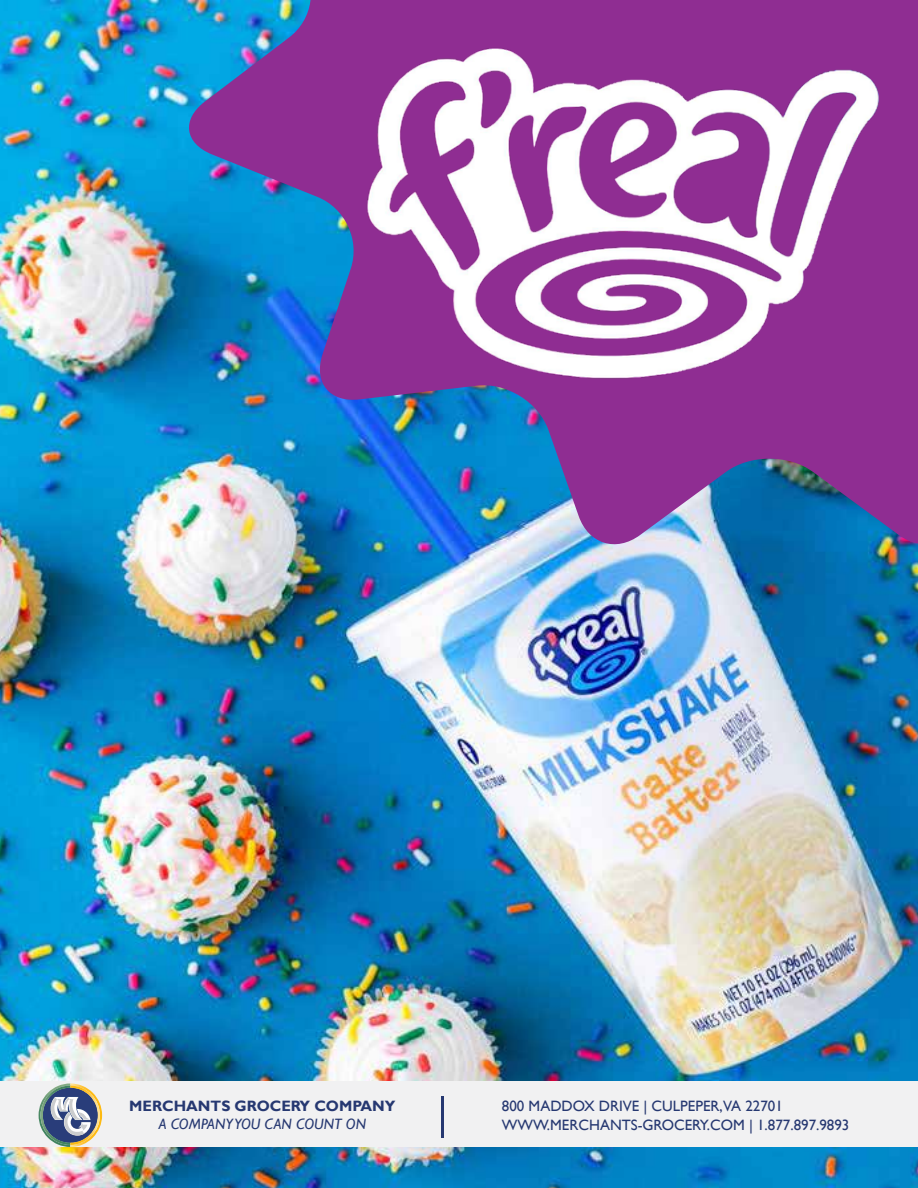
<style>
.page{position:relative;width:918px;height:1188px;background:#fff}
.page>*{position:absolute;margin:0;border:0;box-sizing:border-box;transform-origin:0 0}
.t1{font:15px/19.5px "Gill Sans";color:#263871}
.t2{font:700 15px "Gill Sans";color:#263871}
.t3{font:italic 15px "Gill Sans";color:#263871}
</style>
<div class="page">
<img style="left:0;top:0;width:918px;height:1188px">
<img style="left:181px;top:0;width:737px;height:553px">
<div style="left:0;top:1082px;width:918px;height:66px;background:#f1f1f2"></div>
<hr style="left:441px;top:1096px;width:2px;height:42px;background:#263871">
<svg style="left:39px;top:1083px;width:63px;height:64px"></svg>
<img style="left:344px;top:0;width:554px;height:479px">
<p class="t2" style="left:129px;top:1097px;width:268px">MERCHANTS GROCERY COMPANY</p>
<p class="t3" style="left:159px;top:1116px;width:209px">A COMPANY YOU CAN COUNT ON</p>
<p class="t1" style="left:502px;top:1096px;width:349px">800 MADDOX DRIVE | CULPEPER,VA 22701<br>WWW.MERCHANTS-GROCERY.COM | 1.877.897.9893</p>
</div>
